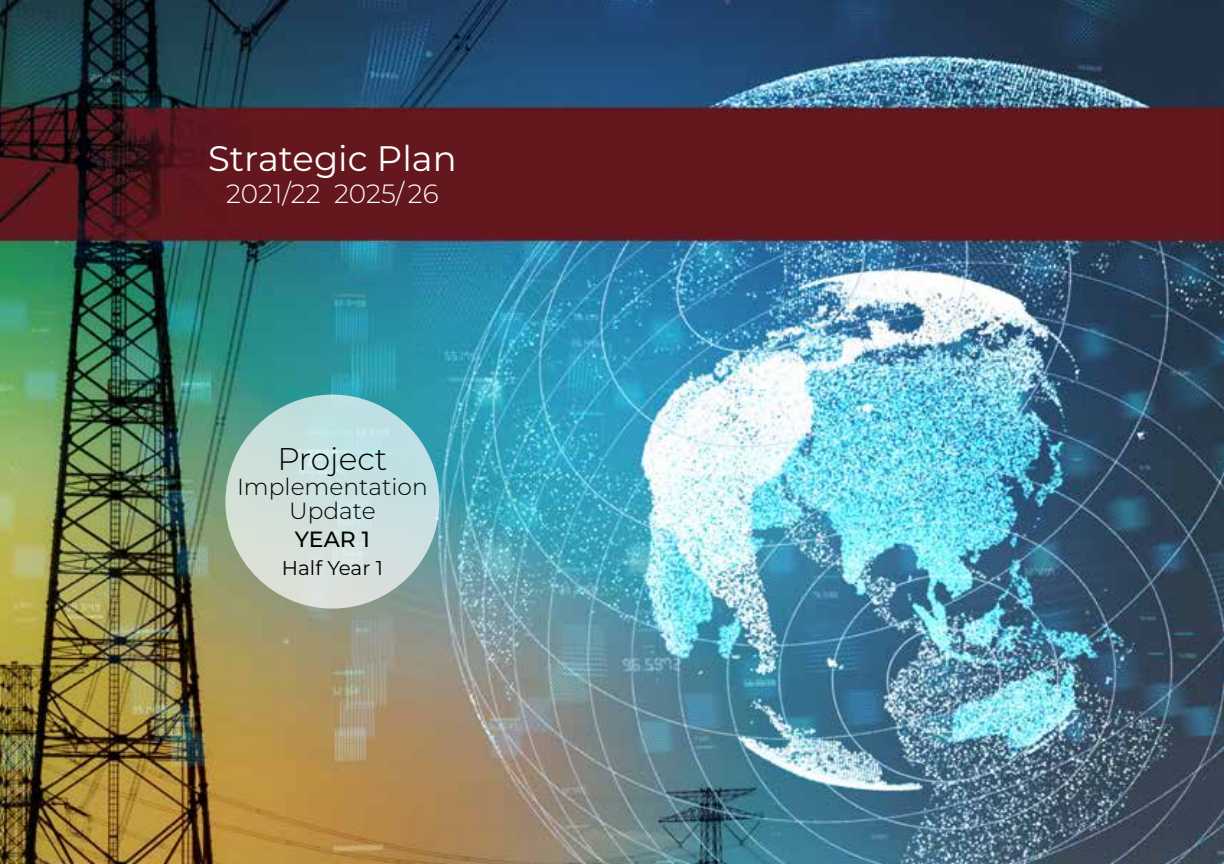
<style>
.page{position:relative;width:1224px;height:864px;background:#fff}
.page>*{position:absolute;margin:0;border:0;box-sizing:border-box;transform-origin:0 0}
.t1{font:35.4px "Montserrat";color:#fff}
.t2{font:300 31.4px "Montserrat";color:#000}
.t3{font:300 26.4px "Montserrat";color:#fff}
.t4{font:300 23.4px/24px "Montserrat";color:#000;text-align:center}
.t5{font:500 22px "Montserrat";color:#000}
.t6{font:20px "Montserrat";color:#000}
</style>
<div class="page">
<img style="left:0;top:0;width:1224px;height:864px">
<div style="left:225px;top:395px;width:214px;height:214px;background:linear-gradient(to bottom,#bde2e4,#dddfd9);border-radius:50%"></div>
<h1 class="t1" style="left:208px;top:134px;width:250px">Strategic Plan</h1>
<p class="t3" style="left:226px;top:175px;width:214px">2021/22 2025/ 26</p>
<h2 class="t2" style="left:277px;top:438px;width:112px">Project</h2>
<p class="t4" style="left:237px;top:473px;width:192px">Implementation<br>Update</p>
<p class="t5" style="left:295px;top:523px;width:76px">YEAR 1</p>
<p class="t6" style="left:282px;top:554px;width:103px">Half Year 1</p>
</div>
